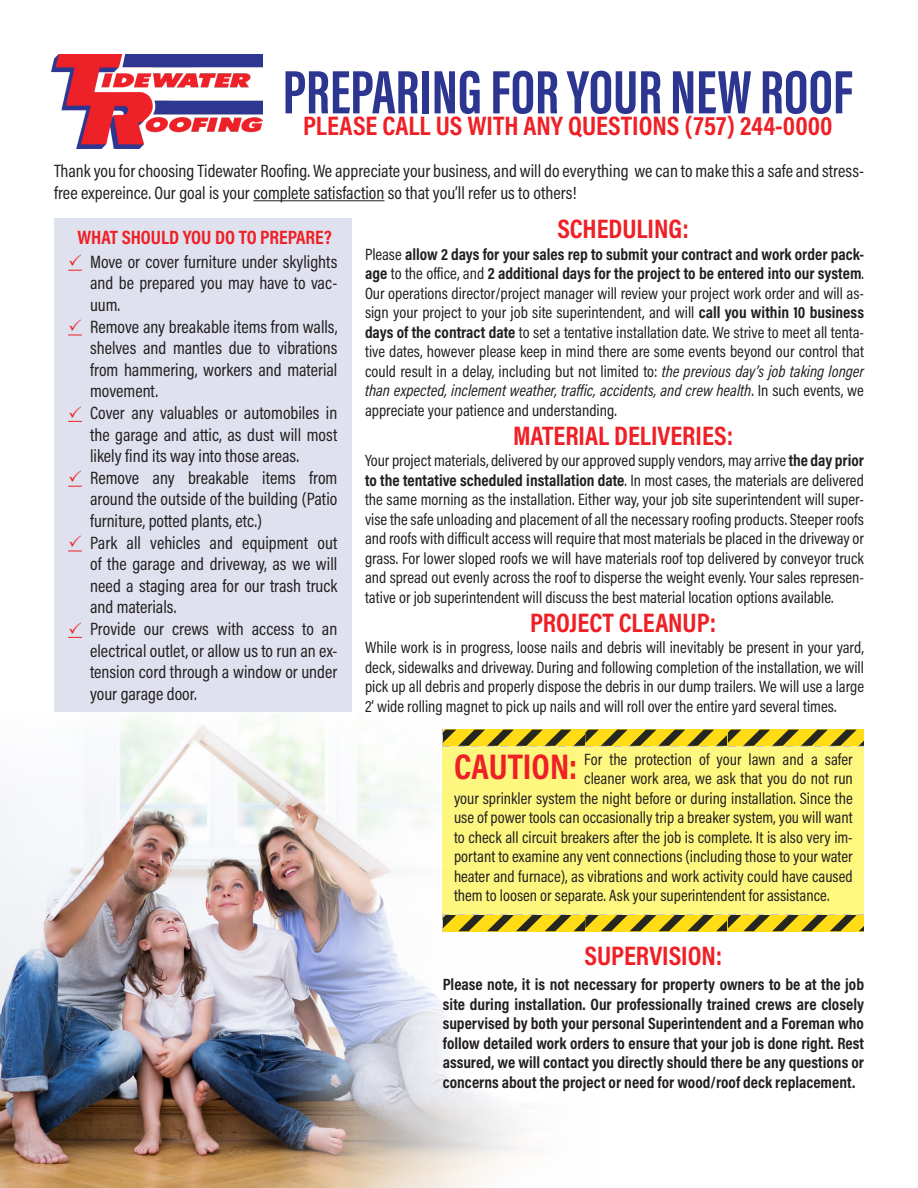
<style>
.page{position:relative;width:918px;height:1188px;background:#fff}
.page>*{position:absolute;margin:0;border:0;box-sizing:border-box;transform-origin:0 0}
.t1{font:700 63px "Acumin Pro Extra Cond";color:#2c3691}
.t2{font:700 36px "Acumin Pro Cond";color:#ee2026}
.t3{font:700 27px "Acumin Pro Cond";color:#ee2026}
.t4{font:700 19.5px "Acumin Pro Cond";letter-spacing:-.005em;color:#ee2026}
.t5{font:18px/21.6px "Acumin Pro Cond";color:#231f20;text-align:justify}
.t6{font:16.5px/19.5px "Acumin Pro Cond";color:#231f20;text-align:justify}
.t7{font:700 16.5px/19.5px "Acumin Pro Cond";color:#231f20;text-align:justify}
.s1{font-weight:700}
.s2{font-style:italic}
</style>
<div class="page">
<div style="left:54px;top:218px;width:298px;height:494px;background:#dfe1ee"></div>
<img style="left:51px;top:54px;width:211px;height:94px">
<img style="left:0;top:715px;width:524px;height:473px">
<hr style="left:253px;top:200px;width:132px;height:1px;background:#231f20">
<div style="left:443px;top:746px;width:421px;height:168px;background:#fff880"></div>
<svg style="left:443px;top:729px;width:421px;height:17px;background:#b59e19"></svg>
<svg style="left:443px;top:914px;width:421px;height:18px;background:#b7a120"></svg>
<svg style="left:68px;top:269px;width:14px;height:2px"></svg>
<svg style="left:68px;top:334px;width:14px;height:2px"></svg>
<svg style="left:68px;top:420px;width:14px;height:2px"></svg>
<svg style="left:68px;top:485px;width:14px;height:2px"></svg>
<svg style="left:68px;top:550px;width:14px;height:2px"></svg>
<svg style="left:68px;top:636px;width:14px;height:2px"></svg>
<p class="t1" style="left:283px;top:53px;width:572px">PREPARING FOR YOUR NEW ROOF</p>
<p class="t3" style="left:303px;top:108px;width:531px">PLEASE CALL US WITH ANY QUESTIONS (757) 244-0000</p>
<p class="t5" style="left:54px;top:160px;width:811px">Thank you for choosing Tidewater Roofing. We appreciate your business, and will do everything we can to make this a safe and stress&shy;free expereince. Our goal is your complete satisfaction so that you’ll refer us to others!</p>
<p class="t4" style="left:78px;top:224px;width:256px">WHAT SHOULD YOU DO TO PREPARE?</p>
<p class="t5" style="left:90px;top:250px;width:249px">Move or cover furniture under skylights and be prepared you may have to vac&shy;uum.</p>
<p class="t5" style="left:90px;top:315px;width:249px">Remove any breakable items from walls, shelves and mantles due to vibrations from hammering, workers and material movement.</p>
<p class="t5" style="left:90px;top:402px;width:249px">Cover any valuables or automobiles in the garage and attic, as dust will most likely find its way into those areas.</p>
<p class="t5" style="left:90px;top:466px;width:249px">Remove any breakable items from around the outside of the building (Patio furniture, potted plants, etc.)</p>
<p class="t5" style="left:90px;top:531px;width:249px">Park all vehicles and equipment out of the garage and driveway, as we will need a staging area for our trash truck and materials.</p>
<p class="t5" style="left:90px;top:618px;width:249px">Provide our crews with access to an electrical outlet, or allow us to run an ex&shy;tension cord through a window or under your garage door.</p>
<p class="t3" style="left:557px;top:211px;width:133px">SCHEDULING:</p>
<p class="t6" style="left:365px;top:244px;width:500px">Please <span class="s1">allow 2 days for your sales rep to submit your contract and work order pack&shy;age</span> to the office, and <span class="s1">2 additional days for the project to be entered into our system</span>.<br>Our operations director/project manager will review your project work order and will as&shy;sign your project to your job site superintendent, and will <span class="s1">call you within 10 business days of the contract date</span> to set a tentative installation date. We strive to meet all tenta&shy;tive dates, however please keep in mind there are some events beyond our control that could result in a delay, including but not limited to: <span class="s2">the previous day’s job taking longer than expected, inclement weather, traffic, accidents, and crew health</span>. In such events, we appreciate your patience and understanding.</p>
<p class="t3" style="left:513px;top:418px;width:222px">MATERIAL DELIVERIES:</p>
<p class="t6" style="left:365px;top:450px;width:501px">Your project materials, delivered by our approved supply vendors, may arrive <span class="s1">the day prior to the tentative scheduled installation date</span>. In most cases, the materials are delivered the same morning as the installation. Either way, your job site superintendent will super&shy;vise the safe unloading and placement of all the necessary roofing products. Steeper roofs and roofs with difficult access will require that most materials be placed in the driveway or grass. For lower sloped roofs we will have materials roof top delivered by conveyor truck and spread out evenly across the roof to disperse the weight evenly. Your sales represen&shy;tative or job superintendent will discuss the best material location options available.</p>
<p class="t3" style="left:530px;top:605px;width:188px">PROJECT CLEANUP:</p>
<p class="t6" style="left:365px;top:638px;width:501px">While work is in progress, loose nails and debris will inevitably be present in your yard, deck, sidewalks and driveway. During and following completion of the installation, we will pick up all debris and properly dispose the debris in our dump trailers. We will use a large 2’ wide rolling magnet to pick up nails and will roll over the entire yard several times.</p>
<p class="t2" style="left:454px;top:743px;width:125px">CAUTION:</p>
<p class="t6" style="left:584px;top:749px;width:270px">For the protection of your lawn and a safer</p>
<p class="t6" style="left:584px;top:768px;width:270px">cleaner work area, we ask that you do not run</p>
<p class="t6" style="left:454px;top:788px;width:400px">your sprinkler system the night before or during installation. Since the</p>
<p class="t6" style="left:454px;top:807px;width:400px">use of power tools can occasionally trip a breaker system, you will want</p>
<p class="t6" style="left:454px;top:827px;width:400px">to check all circuit breakers after the job is complete. It is also very im-</p>
<p class="t6" style="left:454px;top:846px;width:400px">portant to examine any vent connections (including those to your water</p>
<p class="t6" style="left:454px;top:866px;width:400px">heater and furnace), as vibrations and work activity could have caused</p>
<p class="t6" style="left:454px;top:885px;width:377px">them to loosen or separate. Ask your superintendent for assistance.</p>
<p class="t3" style="left:585px;top:938px;width:139px">SUPERVISION:</p>
<p class="t7" style="left:443px;top:974px;width:423px">Please note, it is not necessary for property owners to be at the job site during installation. Our professionally trained crews are closely supervised by both your personal Superintendent and a Foreman who follow detailed work orders to ensure that your job is done right. Rest assured, we will contact you directly should there be any questions or concerns about the project or need for wood/roof deck replacement.</p>
</div>
